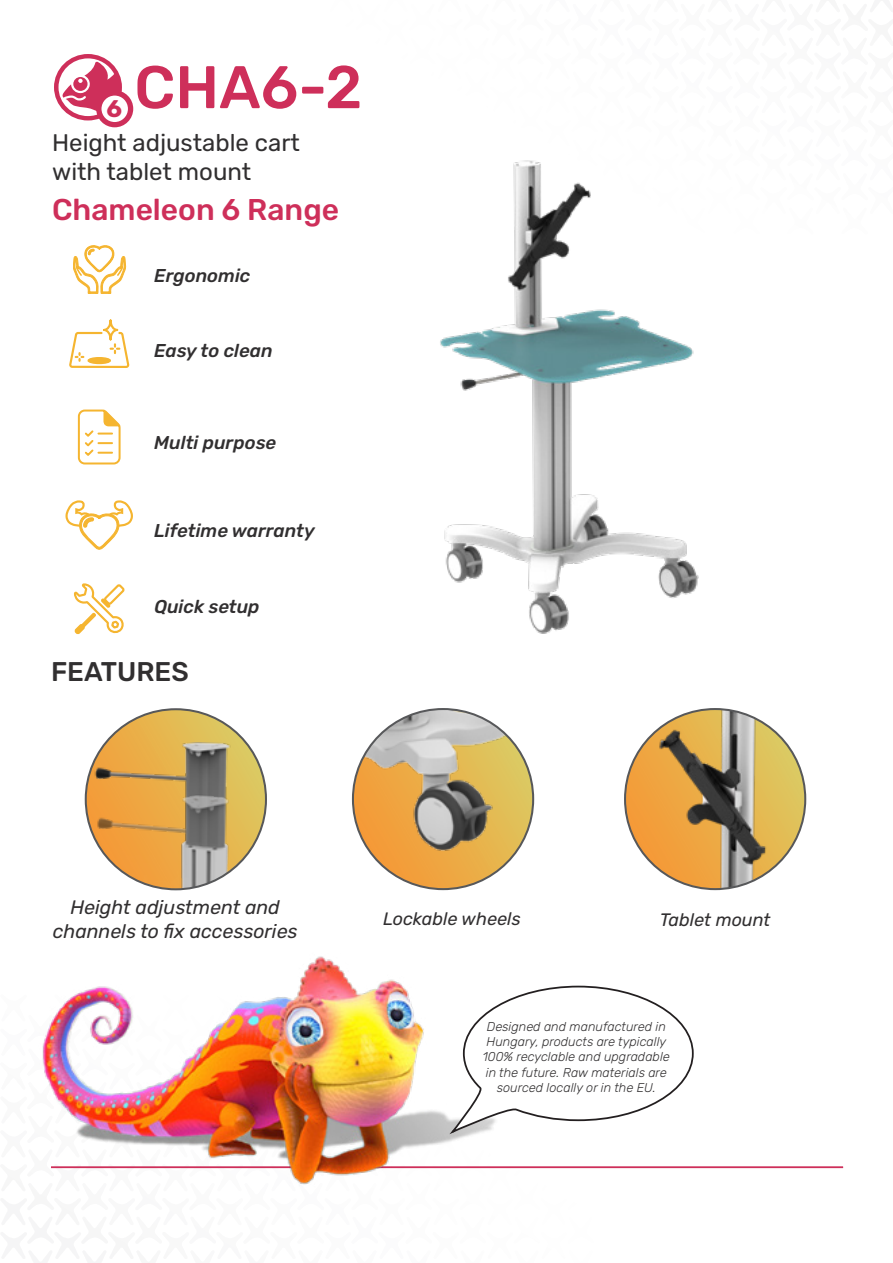
<style>
.page{position:relative;width:893px;height:1263px;background:#fff}
.page>*{position:absolute;margin:0;border:0;box-sizing:border-box;transform-origin:0 0}
.t1{font:500 60px "Rubik";color:#ce2f5a}
.t2{font:500 30px "Rubik";color:#ce2f5a}
.t3{font:500 27px "Rubik";color:#312f30}
.t4{font:24px "Rubik";color:#312f30}
.t5{font:700 24px "Rubik";color:#ce2f5a}
.t6{font:italic 19.5px/23.4px "Rubik";color:#312f30;text-align:center}
.t7{font:italic 500 18.6px "Rubik";color:#312f30}
.t8{font:italic 18px "Rubik";color:#312f30}
.t9{font:italic 300 12.75px/15.3px "Rubik";color:#312f30;text-align:center}
</style>
<div class="page">
<img style="left:440px;top:160px;width:259px;height:474px">
<img style="left:86px;top:709px;width:180px;height:180px;border-radius:90px">
<img style="left:86px;top:720px;width:180px;height:158px">
<hr style="left:51px;top:1166px;width:792px;height:2px;background:#ce2f5a">
<img style="left:42px;top:956px;width:538px;height:229px">
<svg style="left:378px;top:985px;width:316px;height:149px"></svg>
<img style="left:353px;top:709px;width:180px;height:180px;border-radius:90px">
<img style="left:625px;top:709px;width:180px;height:180px;border-radius:90px">
<svg style="left:65px;top:500px;width:68px;height:50px"></svg>
<svg style="left:74px;top:583px;width:51px;height:52px"></svg>
<svg style="left:73px;top:245px;width:53px;height:49px"></svg>
<svg style="left:69px;top:319px;width:61px;height:49px"></svg>
<svg style="left:77px;top:409px;width:44px;height:56px"></svg>
<svg style="left:54px;top:54px;width:68px;height:66px"></svg>
<svg style="left:99px;top:93px;width:32px;height:32px"></svg>
<div style="left:96px;top:90px;width:37px;height:37px;border:5px solid #ce2f5a;border-radius:50%"></div>
<p class="t5" style="left:107px;top:95px;width:17px">6</p>
<p class="t1" style="left:134px;top:53px;width:230px">CHA6-2</p>
<p class="t4" style="left:52px;top:129px;width:249px">Height adjustable cart</p>
<p class="t4" style="left:52px;top:158px;width:201px">with tablet mount</p>
<p class="t2" style="left:52px;top:193px;width:289px">Chameleon 6 Range</p>
<p class="t7" style="left:154px;top:265px;width:98px">Ergonomic</p>
<p class="t7" style="left:154px;top:340px;width:120px">Easy to clean</p>
<p class="t7" style="left:154px;top:431px;width:124px">Multi purpose</p>
<p class="t7" style="left:154px;top:520px;width:162px">Lifetime warranty</p>
<p class="t7" style="left:154px;top:596px;width:107px">Quick setup</p>
<p class="t3" style="left:51px;top:656px;width:139px">FEATURES</p>
<p class="t6" style="left:53px;top:896px;width:246px">Height adjustment and channels to fix accessories</p>
<p class="t8" style="left:383px;top:909px;width:139px">Lockable wheels</p>
<p class="t8" style="left:660px;top:910px;width:112px">Tablet mount</p>
<p class="t9" style="left:483px;top:1019px;width:188px">Designed and manufactured in<br>Hungary, products are typically<br>100% recyclable and upgradable in the future. Raw materials are sourced locally or in the EU.</p>
</div>
